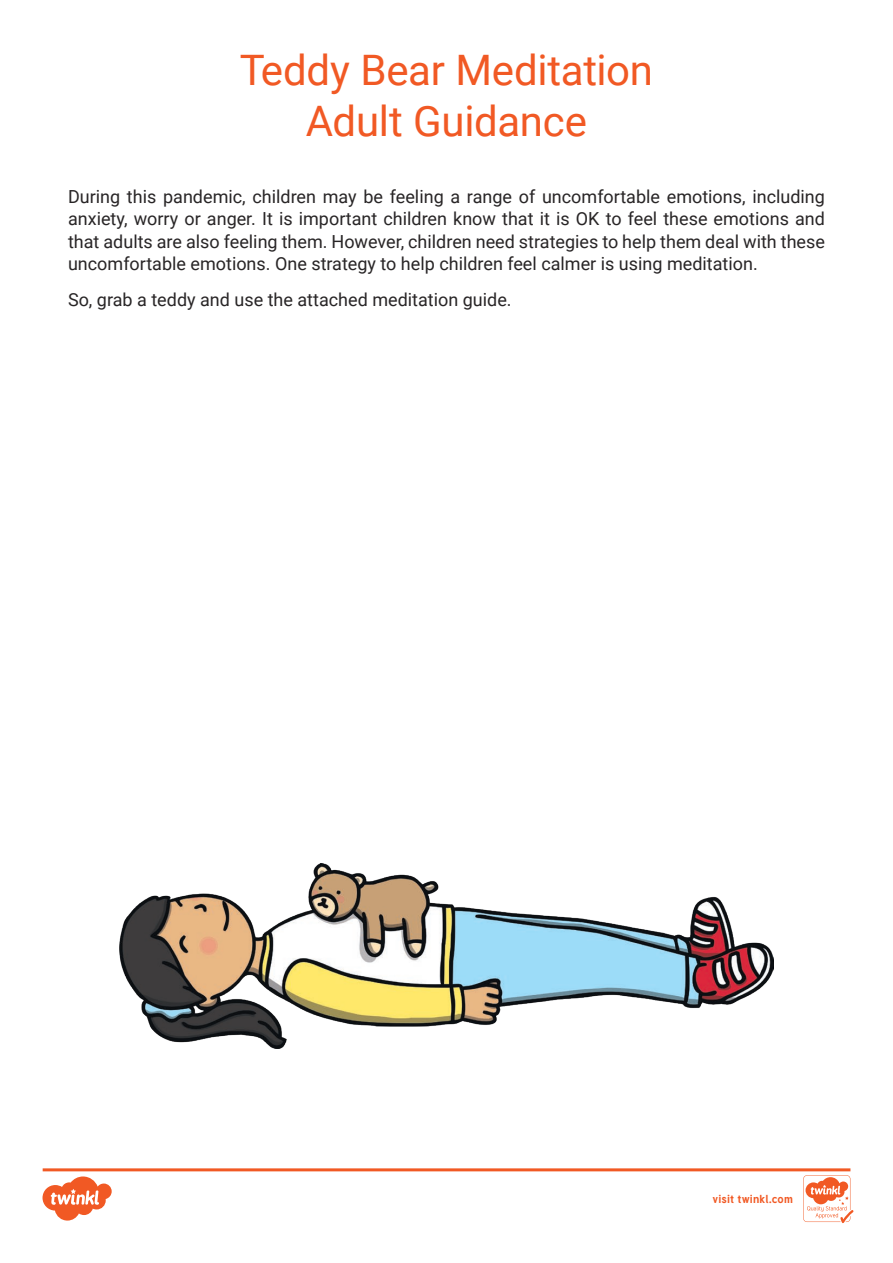
<style>
.page{position:relative;width:893px;height:1263px;background:#fff}
.page>*{position:absolute;margin:0;border:0;box-sizing:border-box;transform-origin:0 0}
.Heading_1{font:42px/50.4px "Roboto";letter-spacing:-.005em;color:#f15924;text-align:center}
.Adult_Body_Copy{font:18px/22.5px "Roboto";color:#282526;text-align:justify}
.t1{font:700 11.4px "Tuffy";letter-spacing:.015em;color:#f15924}
</style>
<div class="page">
<img style="left:120px;top:863px;width:653px;height:186px">
<svg style="left:43px;top:1168px;width:810px;height:55px"></svg>
<p class="Heading_1" style="left:240px;top:43px;width:415px">Teddy Bear Meditation<br>Adult Guidance</p>
<p class="Adult_Body_Copy" style="left:68px;top:184px;width:758px">During this pandemic, children may be feeling a range of uncomfortable emotions, including anxiety, worry or anger. It is important children know that it is OK to feel these emotions and that adults are also feeling them. However, children need strategies to help them deal with these uncomfortable emotions. One strategy to help children feel calmer is using meditation.</p>
<p class="Adult_Body_Copy" style="left:68px;top:287px;width:445px">So, grab a teddy and use the attached meditation guide.</p>
<p class="t1" style="left:712px;top:1190px;width:82px">visit twinkl.com</p>
</div>
